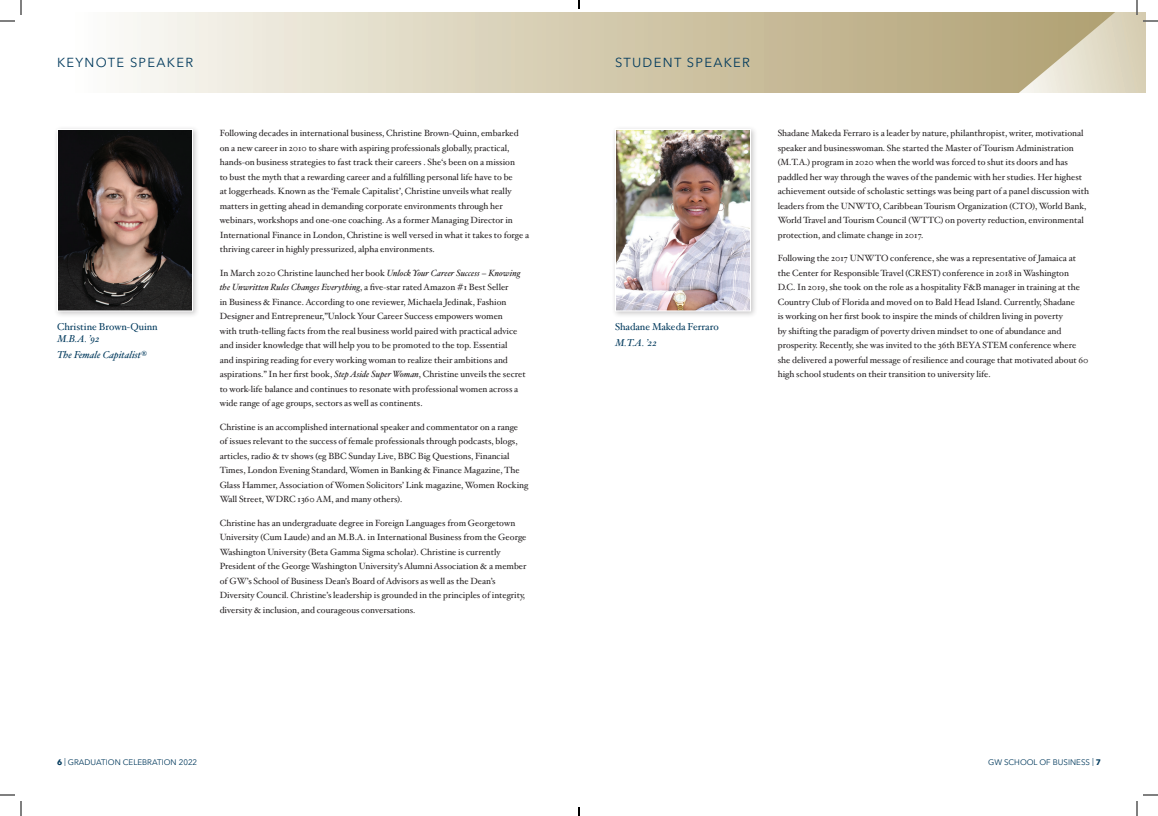
<style>
.page{position:relative;width:1158px;height:816px;background:#fff}
.page>*{position:absolute;margin:0;border:0;box-sizing:border-box;transform-origin:0 0}
.t1{font:13px "Avenir Next LT Pro";letter-spacing:.1em;color:#00395c}
.t2{font:10px "Hoefler Txt";color:#00395c}
.t3{font:italic 10px/15.6px "Hoefler Txt";color:#00395c}
.t4{font:9px/14.5px "Hoefler Txt";color:#231f20}
.t5{font:8px "Avenir Next LT Pro";color:#00395c}
.s1{font-style:italic}
.s2{font-weight:700}
</style>
<div class="page">
<svg style="left:124px;top:12px;width:895px;height:81px;background:#d6cdb3"></svg>
<div style="left:611px;top:125px;width:147px;height:193px;background:#231f20;opacity:.25"></div>
<img style="left:617px;top:131px;width:132px;height:178px">
<div style="left:615px;top:129px;width:136px;height:182px;border:1px solid #fff"></div>
<div style="left:53px;top:125px;width:147px;height:193px;background:#231f20;opacity:.25"></div>
<img style="left:59px;top:131px;width:132px;height:178px">
<div style="left:57px;top:129px;width:136px;height:182px;border:1px solid #fff"></div>
<svg style="left:0;top:0;width:22px;height:22px"></svg>
<svg style="left:0;top:794px;width:22px;height:22px"></svg>
<svg style="left:1019px;top:0;width:139px;height:93px"></svg>
<svg style="left:1136px;top:794px;width:22px;height:22px"></svg>
<svg style="left:578px;top:0;width:2px;height:9px"></svg>
<svg style="left:578px;top:807px;width:2px;height:9px"></svg>
<h1 class="t1" style="left:57px;top:55px;width:138px">KEYNOTE SPEAKER</h1>
<p class="t2" style="left:57px;top:319px;width:102px">Christine Brown-Quinn</p>
<p class="t3" style="left:57px;top:331px;width:92px">M.B.A. ’92<br>The Female Capitalist®</p>
<p class="t4" style="left:220px;top:126px;width:311px">Following decades in international business, Christine Brown-Quinn, embarked on a new career in 2010 to share with aspiring professionals globally, practical, hands-on business strategies to fast track their careers . She‘s been on a mission<br>to bust the myth that a rewarding career and a fulfilling personal life have to be<br>at loggerheads. Known as the ‘Female Capitalist’, Christine unveils what really matters in getting ahead in demanding corporate environments through her webinars, workshops and one-one coaching. As a former Managing Director in International Finance in London, Christine is well versed in what it takes to forge a thriving career in highly pressurized, alpha environments.</p>
<p class="t4" style="left:220px;top:265px;width:308px">In March 2020 Christine launched her book <span class="s1">Unlock Your Career Success – Knowing the Unwritten Rules Changes Everything</span>, a five-star rated Amazon #1 Best Seller<br>in Business &amp; Finance. According to one reviewer, Michaela Jedinak, Fashion Designer and Entrepreneur,”Unlock Your Career Success empowers women<br>with truth-telling facts from the real business world paired with practical advice and insider knowledge that will help you to be promoted to the top. Essential<br>and inspiring reading for every working woman to realize their ambitions and aspirations.” In her first book, <span class="s1">Step Aside Super Woman</span>, Christine unveils the secret to work-life balance and continues to resonate with professional women across a wide range of age groups, sectors as well as continents.</p>
<p class="t4" style="left:220px;top:419px;width:310px">Christine is an accomplished international speaker and commentator on a range<br>of issues relevant to the success of female professionals through podcasts, blogs, articles, radio &amp; tv shows (eg BBC Sunday Live, BBC Big Questions, Financial Times, London Evening Standard, Women in Banking &amp; Finance Magazine, The Glass Hammer, Association of Women Solicitors’ Link magazine, Women Rocking Wall Street, WDRC 1360 AM, and many others).</p>
<p class="t4" style="left:220px;top:515px;width:308px">Christine has an undergraduate degree in Foreign Languages from Georgetown University (Cum Laude) and an M.B.A. in International Business from the George Washington University (Beta Gamma Sigma scholar). Christine is currently President of the George Washington University’s Alumni Association &amp; a member of GW’s School of Business Dean’s Board of Advisors as well as the Dean’s Diversity Council. Christine’s leadership is grounded in the principles of integrity, diversity &amp; inclusion, and courageous conversations.</p>
<h1 class="t1" style="left:615px;top:55px;width:137px">STUDENT SPEAKER</h1>
<p class="t2" style="left:615px;top:320px;width:105px">Shadane Makeda Ferraro</p>
<p class="t3" style="left:615px;top:335px;width:44px">M.T.A. ’22</p>
<p class="t4" style="left:778px;top:126px;width:313px">Shadane Makeda Ferraro is a leader by nature, philanthropist, writer, motivational speaker and businesswoman. She started the Master of Tourism Administration (M.T.A.) program in 2020 when the world was forced to shut its doors and has paddled her way through the waves of the pandemic with her studies. Her highest achievement outside of scholastic settings was being part of a panel discussion with leaders from the UNWTO, Caribbean Tourism Organization (CTO), World Bank, World Travel and Tourism Council (WTTC) on poverty reduction, environmental protection, and climate change in 2017.</p>
<p class="t4" style="left:778px;top:251px;width:312px">Following the 2017 UNWTO conference, she was a representative of Jamaica at the Center for Responsible Travel (CREST) conference in 2018 in Washington D.C. In 2019, she took on the role as a hospitality F&amp;B manager in training at the Country Club of Florida and moved on to Bald Head Island. Currently, Shadane<br>is working on her first book to inspire the minds of children living in poverty<br>by shifting the paradigm of poverty driven mindset to one of abundance and prosperity. Recently, she was invited to the 36th BEYA STEM conference where she delivered a powerful message of resilience and courage that motivated about 60 high school students on their transition to university life.</p>
<p class="t5" style="left:57px;top:757px;width:142px"><span class="s2">6</span> | GRADUATION CELEBRATION 2022</p>
<p class="t5" style="left:988px;top:757px;width:114px">GW SCHOOL OF BUSINESS | <span class="s2">7</span></p>
</div>
